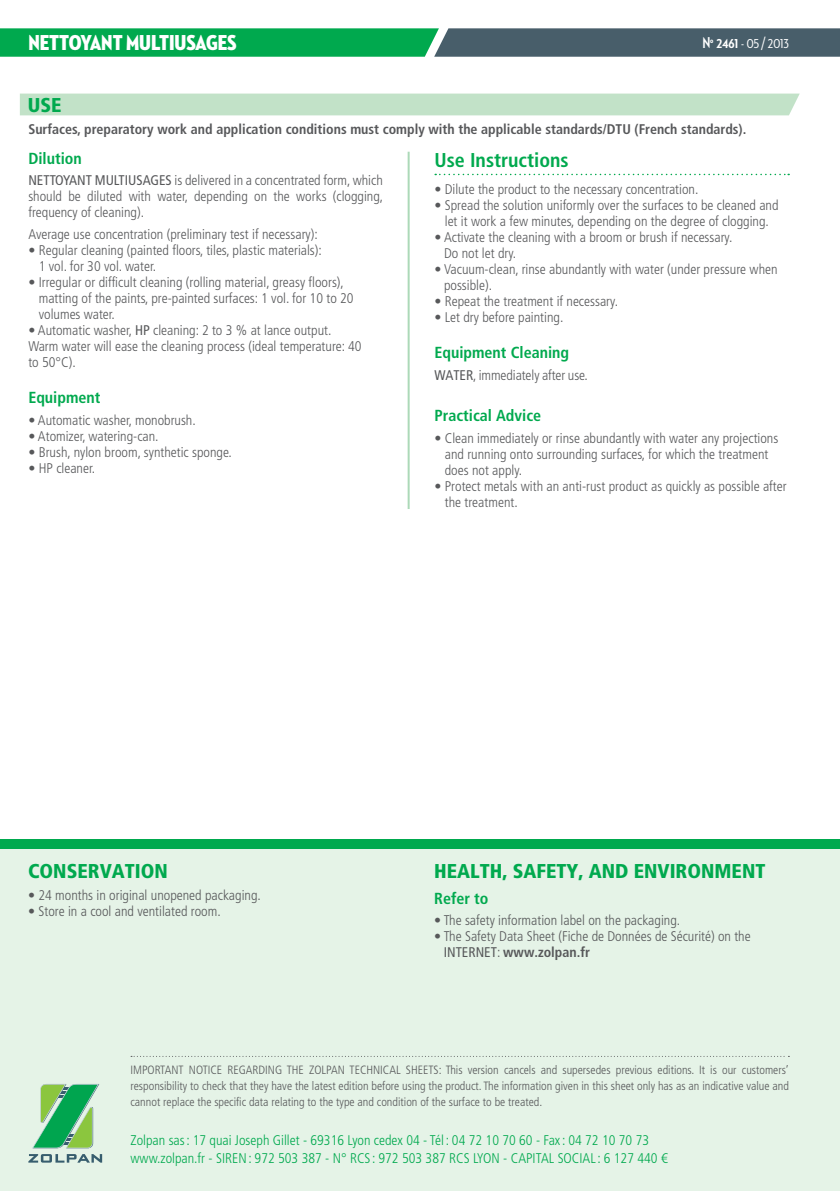
<style>
.page{position:relative;width:840px;height:1191px;background:#fff}
.page>*{position:absolute;margin:0;border:0;box-sizing:border-box;transform-origin:0 0}
.TITRE-VERSO{font:22px "Neutraface 2 Condensed Titling";letter-spacing:-.005em;color:#fff}
.SOUS-TITRE_SANS_FILE{font:900 condensed 20px "Frutiger LT Std";color:#00a94e}
.SOUS-SOUS-TITRE{font:700 condensed 20px "Frutiger LT Std";color:#00a94e}
.SOUS-TITRE{font:900 condensed 20px "Frutiger LT Std";color:#00a94e}
.SOUS-SOUS-SOUS_TITRE{font:700 condensed 16px "Frutiger LT Std";color:#00a94e}
.t1{font:500 16px "Neutraface 2 Condensed";color:#fff}
.LISTE-Texte_de_labeu{font:300 condensed 14px/16px "Frutiger LT Std";color:#57585a}
.t2{font:300 condensed 14px/18px "Frutiger LT Std";color:#00a94e}
.TEXTE_BOLD{font:700 condensed 14px "Frutiger LT Std";color:#57585a}
.TEXTE_DE_LABEUR{font:300 condensed 14px "Frutiger LT Std";letter-spacing:-.005em;color:#57585a}
.NOTE_IMPORTANTE_FIN{font:300 condensed 12px/16px "Frutiger LT Std";color:#57585a;text-align:justify}
.s1{font-weight:700}
.s2{font-weight:400}
</style>
<div class="page">
<div style="left:0;top:849px;width:839px;height:342px;background:#e5f3e7"></div>
<div style="left:0;top:839px;width:839px;height:10px;background:#00a94e"></div>
<svg style="left:0;top:28px;width:839px;height:29px;background:#298860"></svg>
<div style="left:20px;top:94px;width:779px;height:21px;background:#c2e2c8"></div>
<svg style="left:435px;top:174px;width:353px;height:1px"></svg>
<hr style="left:407px;top:152px;width:2px;height:357px;background:#acd9b8">
<svg style="left:131px;top:1056px;width:658px;height:1px"></svg>
<svg style="left:32px;top:1084px;width:67px;height:64px;background:#6dc27e"></svg>
<svg style="left:28px;top:1154px;width:74px;height:8px"></svg>
<p class="TITRE-VERSO" style="left:28px;top:30px;width:210px">NETTOYANT MULTIUSAGES</p>
<p class="t1" style="left:702px;top:34px;width:88px"><span class="s1">N</span><sup>o</sup> <span class="s1">2461</span> - 05/2013</p>
<p class="SOUS-TITRE" style="left:28px;top:93px;width:35px">USE</p>
<p class="TEXTE_BOLD" style="left:28px;top:121px;width:719px">Surfaces, preparatory work and application conditions must comply with the applicable standards/DTU (French standards).</p>
<p class="SOUS-SOUS-SOUS_TITRE" style="left:28px;top:149px;width:55px">Dilution</p>
<p class="LISTE-Texte_de_labeu" style="left:28px;top:173px;width:356px;text-align:justify"><span class="s2">NETTOYANT MULTIUSAGES</span> is delivered in a concentrated form, which should be diluted with water, depending on the works (clogging, frequency of cleaning).</p>
<p class="LISTE-Texte_de_labeu" style="left:28px;top:226px;width:291px">Average use concentration (preliminary test if necessary):</p>
<p class="LISTE-Texte_de_labeu" style="left:39px;top:242px;width:284px;text-indent:-10px">• Regular cleaning (painted floors, tiles, plastic materials):<br>1 vol. for 30 vol. water.</p>
<p class="LISTE-Texte_de_labeu" style="left:39px;top:274px;width:316px;text-indent:-10px">• Irregular or difficult cleaning (rolling material, greasy floors), matting of the paints, pre-painted surfaces: 1 vol. for 10 to 20 volumes water.</p>
<p class="LISTE-Texte_de_labeu" style="left:28px;top:322px;width:304px">• Automatic washer, <span class="s2">HP</span> cleaning: 2 to 3 % at lance output.</p>
<p class="LISTE-Texte_de_labeu" style="left:28px;top:338px;width:334px">Warm water will ease the cleaning process (ideal temperature: 40 to 50°C).</p>
<p class="SOUS-SOUS-SOUS_TITRE" style="left:28px;top:388px;width:74px">Equipment</p>
<p class="LISTE-Texte_de_labeu" style="left:28px;top:412px;width:169px">• Automatic washer, monobrush.</p>
<p class="LISTE-Texte_de_labeu" style="left:28px;top:428px;width:132px">• Atomizer, watering-can.</p>
<p class="LISTE-Texte_de_labeu" style="left:28px;top:444px;width:205px">• Brush, nylon broom, synthetic sponge.</p>
<p class="LISTE-Texte_de_labeu" style="left:28px;top:460px;width:68px">• HP cleaner.</p>
<p class="SOUS-SOUS-TITRE" style="left:434px;top:148px;width:136px">Use Instructions</p>
<p class="LISTE-Texte_de_labeu" style="left:434px;top:181px;width:265px">• Dilute the product to the necessary concentration.</p>
<p class="LISTE-Texte_de_labeu" style="left:434px;top:197px;width:345px;text-align:center">• Spread the solution uniformly over the surfaces to be cleaned and let it work a few minutes, depending on the degree of clogging.</p>
<p class="LISTE-Texte_de_labeu" style="left:444px;top:229px;width:290px;text-indent:-10px">• Activate the cleaning with a broom or brush if necessary.<br>Do not let dry.</p>
<p class="LISTE-Texte_de_labeu" style="left:444px;top:261px;width:335px;text-indent:-10px">• Vacuum-clean, rinse abundantly with water (under pressure when possible).</p>
<p class="LISTE-Texte_de_labeu" style="left:434px;top:293px;width:185px">• Repeat the treatment if necessary.</p>
<p class="LISTE-Texte_de_labeu" style="left:434px;top:309px;width:130px">• Let dry before painting.</p>
<p class="SOUS-SOUS-SOUS_TITRE" style="left:434px;top:343px;width:136px">Equipment Cleaning</p>
<p class="TEXTE_DE_LABEUR" style="left:434px;top:367px;width:155px"><span class="s2">WATER</span>, immediately after use.</p>
<p class="SOUS-SOUS-SOUS_TITRE" style="left:434px;top:406px;width:108px">Practical Advice</p>
<p class="LISTE-Texte_de_labeu" style="left:444px;top:430px;width:335px;text-indent:-10px">• Clean immediately or rinse abundantly with water any projections and running onto surrounding surfaces, for which the treatment does not apply.</p>
<p class="LISTE-Texte_de_labeu" style="left:444px;top:478px;width:343px;text-indent:-10px">• Protect metals with an anti-rust product as quickly as possible after the treatment.</p>
<p class="SOUS-TITRE_SANS_FILE" style="left:28px;top:859px;width:141px">CONSERVATION</p>
<p class="LISTE-Texte_de_labeu" style="left:28px;top:887px;width:234px">• 24 months in original unopened packaging.</p>
<p class="LISTE-Texte_de_labeu" style="left:28px;top:903px;width:194px">• Store in a cool and ventilated room.</p>
<p class="SOUS-TITRE_SANS_FILE" style="left:434px;top:859px;width:332px">HEALTH, SAFETY, AND ENVIRONMENT</p>
<p class="SOUS-SOUS-SOUS_TITRE" style="left:434px;top:888px;width:56px">Refer to</p>
<p class="LISTE-Texte_de_labeu" style="left:434px;top:912px;width:247px">• The safety information label on the packaging.</p>
<p class="LISTE-Texte_de_labeu" style="left:443px;top:928px;width:308px;text-indent:-10px">• The Safety Data Sheet (Fiche de Données de Sécurité) on the<br><span class="s2">INTERNET</span>: <span class="s1">www.zolpan.fr</span></p>
<p class="NOTE_IMPORTANTE_FIN" style="left:130px;top:1062px;width:659px">IMPORTANT NOTICE REGARDING THE ZOLPAN TECHNICAL SHEETS: This version cancels and supersedes previous editions. It is our customers’ responsibility to check that they have the latest edition before using the product. The information given in this sheet only has as an indicative value and cannot replace the specific data relating to the type and condition of the surface to be treated.</p>
<p class="t2" style="left:130px;top:1131px;width:538px">Zolpan sas: 17 quai Joseph Gillet - 69316 Lyon cedex 04 - Tél : 04 72 10 70 60 - Fax: 04 72 10 70 73 www.zolpan.fr - SIREN: 972 503 387 - N° RCS : 972 503 387 RCS LYON - CAPITAL SOCIAL: 6 127 440 €</p>
</div>
